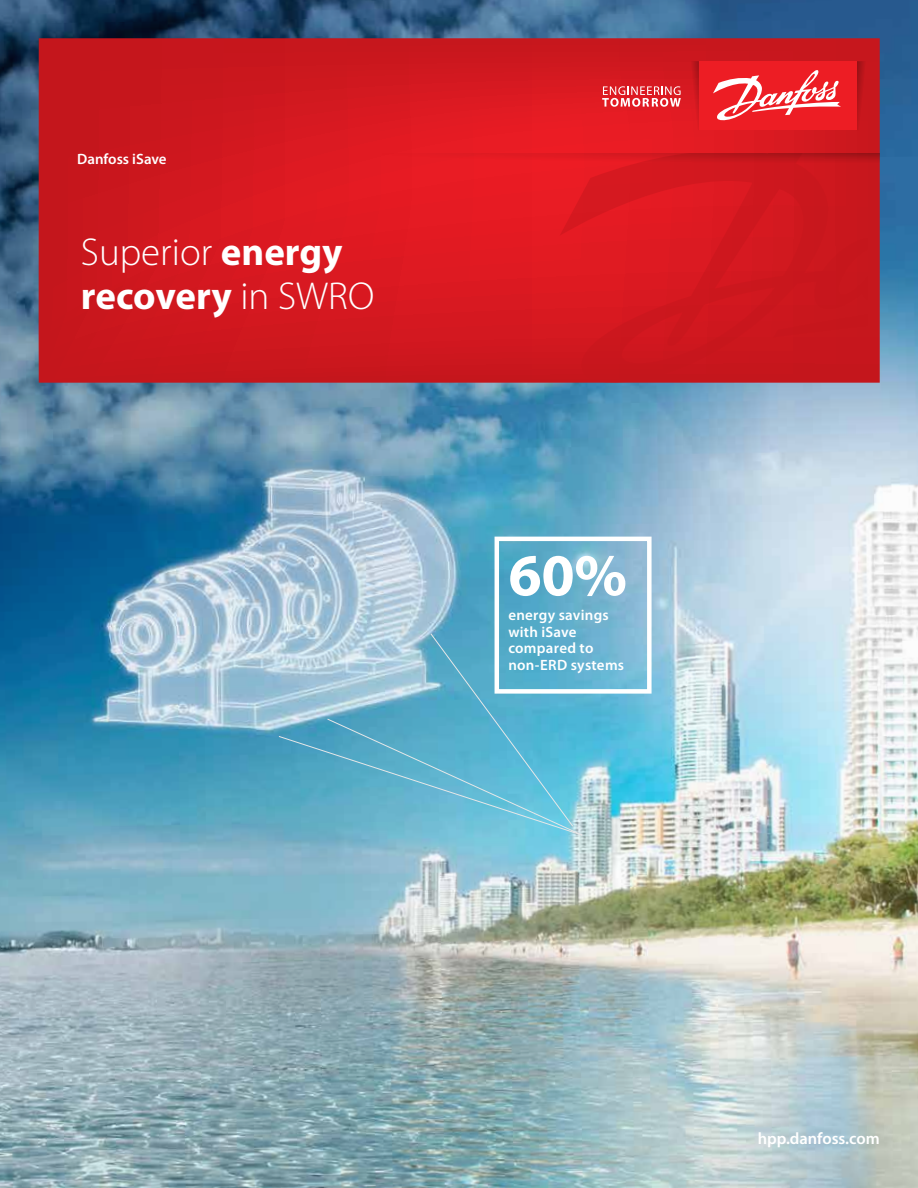
<style>
.page{position:relative;width:918px;height:1188px;background:#fff}
.page>*{position:absolute;margin:0;border:0;box-sizing:border-box;transform-origin:0 0}
.t1{font:700 59.85px "Myriad Pro";color:#fff}
.t2{font:300 39px/43.5px "Myriad Pro";color:#fff}
.t3{font:600 16.5px "Myriad Pro";color:#fff}
.t4{font:600 15px/16.5px "Myriad Pro";letter-spacing:.015em;color:#fff}
.s1{font-weight:700}
</style>
<div class="page">
<img style="left:0;top:0;width:918px;height:1188px">
<svg style="left:278px;top:633px;width:305px;height:203px;background:#6bb6d0"></svg>
<svg style="left:39px;top:38px;width:841px;height:345px;background:#d2181f"></svg>
<svg style="left:560px;top:166px;width:307px;height:217px;background:#d1181f"></svg>
<div style="left:495px;top:537px;width:157px;height:157px;border:4px solid #fff"></div>
<svg style="left:857px;top:61px;width:12px;height:69px"></svg>
<svg style="left:383px;top:153px;width:497px;height:13px;background:#d4181f"></svg>
<div style="left:699px;top:61px;width:158px;height:69px;background:#ed1d24"></div>
<svg style="left:602px;top:61px;width:97px;height:69px;background:#dd2d33"></svg>
<svg style="left:713px;top:70px;width:128px;height:51px"></svg>
<p class="t4" style="left:77px;top:151px;width:91px">Danfoss iSave</p>
<h2 class="t2" style="left:81px;top:231px;width:295px">Superior <span class="s1">energy recovery</span> in SWRO</h2>
<h1 class="t1" style="left:508px;top:542px;width:120px">60%</h1>
<p class="t4" style="left:508px;top:607px;width:117px">energy savings with iSave compared to non-ERD systems</p>
<p class="t3" style="left:758px;top:1129px;width:123px">hpp.danfoss.com</p>
</div>
